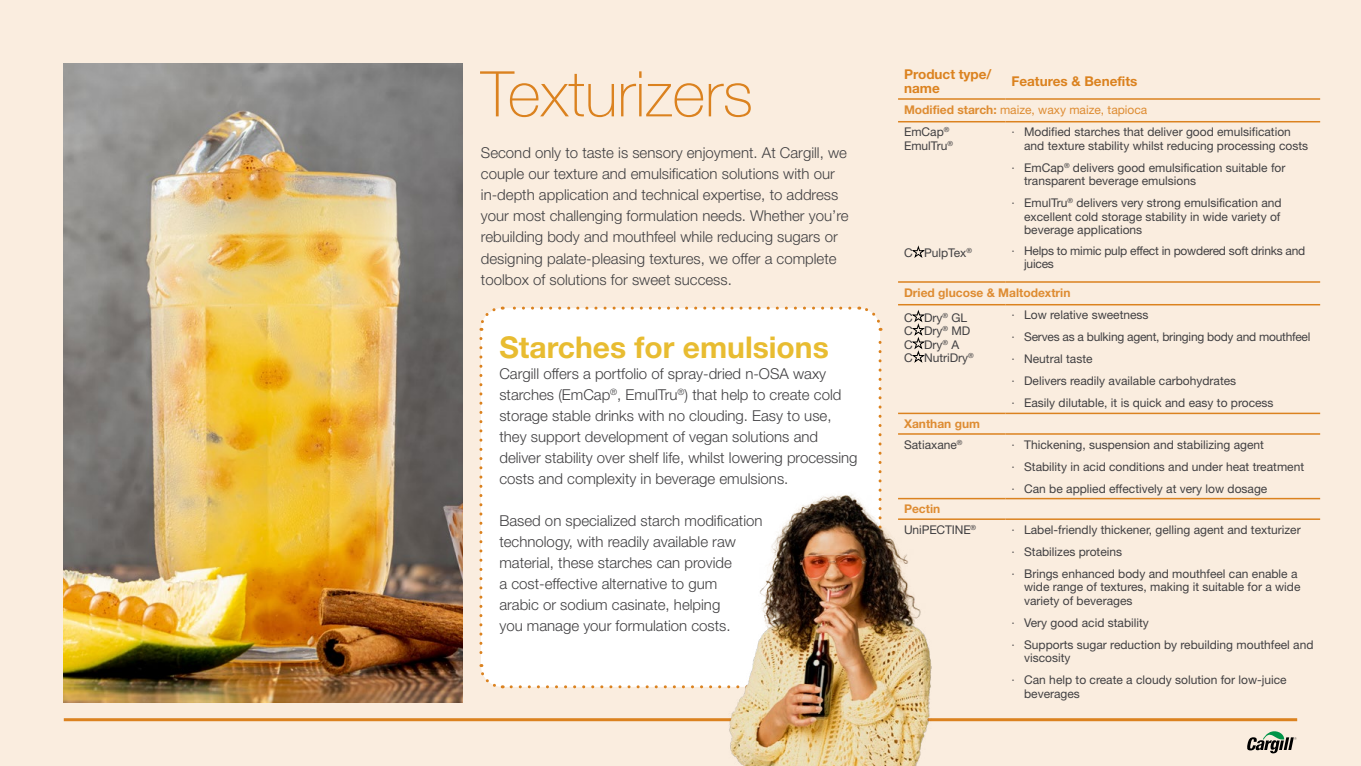
<style>
.page{position:relative;width:1361px;height:766px;background:#fff}
.page>*{position:absolute;margin:0;border:0;box-sizing:border-box;transform-origin:0 0}
.t1{font:100 63px "Helvetica Neue LT Std";color:#db821f}
.t2{font:700 30px "Helvetica Neue LT Std";color:#e8bc31}
.t3{font:300 15px/21px "Helvetica Neue LT Std";color:#414042}
.t4{font:700 13.5px/13.5px "Helvetica Neue LT Std";color:#db821f}
.t5{font:12px/22px "Helvetica Neue LT Std";color:#414042}
.t6{font:12px/13.5px "Helvetica Neue LT Std";letter-spacing:-.02em;color:#414042}
.t7{font:700 12px/24.9px "Helvetica Neue LT Std";color:#de8c32}
.t8{font:12px/22.6px "Helvetica Neue LT Std";color:#de8c32}
.s1{font-weight:700}
.s2{color:#414042}
.s3{font-weight:300}
.s4{font-weight:400;color:#414042}
.s5{font-weight:700;color:#de8c32}
</style>
<div class="page">
<div style="left:0;top:0;width:1361px;height:765px;background:#faeddf"></div>
<hr style="left:64px;top:718px;width:1233px;height:3px;background:#db821f">
<svg style="left:1247px;top:731px;width:49px;height:22px"></svg>
<img style="left:64px;top:64px;width:399px;height:638px">
<hr style="left:898px;top:98px;width:107px;height:2px;background:#db821f">
<hr style="left:1005px;top:98px;width:315px;height:2px;background:#db821f">
<hr style="left:898px;top:121px;width:107px;height:1px;background:#db821f">
<hr style="left:1005px;top:121px;width:315px;height:1px;background:#db821f">
<hr style="left:898px;top:412px;width:107px;height:2px;background:#db821f">
<hr style="left:1005px;top:412px;width:315px;height:2px;background:#db821f">
<hr style="left:898px;top:497px;width:107px;height:2px;background:#db821f">
<hr style="left:1005px;top:497px;width:315px;height:2px;background:#db821f">
<hr style="left:898px;top:281px;width:107px;height:2px;background:#db821f">
<hr style="left:1005px;top:281px;width:315px;height:2px;background:#db821f">
<hr style="left:898px;top:304px;width:107px;height:1px;background:#db821f">
<hr style="left:1005px;top:304px;width:315px;height:1px;background:#db821f">
<hr style="left:898px;top:433px;width:107px;height:1px;background:#db821f">
<hr style="left:1005px;top:433px;width:315px;height:1px;background:#db821f">
<hr style="left:898px;top:518px;width:107px;height:2px;background:#db821f">
<hr style="left:1005px;top:518px;width:315px;height:2px;background:#db821f">
<svg style="left:912px;top:246px;width:12px;height:11px"></svg>
<svg style="left:912px;top:310px;width:12px;height:52px"></svg>
<div style="left:481px;top:308px;width:399px;height:378px;background:#fff;border-radius:21px"></div>
<svg style="left:479px;top:338px;width:24px;height:351px"></svg>
<svg style="left:511px;top:685px;width:210px;height:4px"></svg>
<svg style="left:859px;top:306px;width:23px;height:184px"></svg>
<svg style="left:479px;top:306px;width:371px;height:25px"></svg>
<img style="left:722px;top:490px;width:222px;height:275px">
<h1 class="t1" style="left:481px;top:58px;width:274px">Texturizers</h1>
<p class="t3" style="left:481px;top:142px;width:369px">Second only to taste is sensory enjoyment. At Cargill, we couple our texture and emulsification solutions with our in-depth application and technical expertise, to address your most challenging formulation needs. Whether you’re rebuilding body and mouthfeel while reducing sugars or designing palate-pleasing textures, we offer a complete toolbox of solutions for sweet success.</p>
<h2 class="t2" style="left:499px;top:329px;width:331px">Starches for emulsions</h2>
<p class="t3" style="left:499px;top:363px;width:360px">Cargill offers a portfolio of spray-dried n-OSA waxy starches (EmCap<sup>®</sup>, EmulTru<sup>®</sup>) that help to create cold storage stable drinks with no clouding. Easy to use, they support development of vegan solutions and deliver stability over shelf life, whilst lowering processing costs and complexity in beverage emulsions.</p>
<p class="t3" style="left:499px;top:510px;width:265px">Based on specialized starch modification technology, with readily available raw material, these starches can provide<br>a cost-effective alternative to gum<br>arabic or sodium casinate, helping<br>you manage your formulation costs.</p>
<p class="t4" style="left:904px;top:68px;width:89px">Product type/ name</p>
<p class="t4" style="left:1011px;top:74px;width:128px">Features &amp; Benefits</p>
<p class="t8" style="left:904px;top:98px;width:245px"><span class="s1">Modified starch:</span> maize, waxy maize, tapioca<br><span class="s2">EmCap</span><sup>®</sup></p>
<p class="t5" style="left:904px;top:134px;width:50px">EmulTru<sup>®</sup></p>
<p class="t5" style="left:1024px;top:125px;width:286px;line-height:13.5px;text-indent:-13px"><span class="s3">∙</span> Modified starches that deliver good emulsification and texture stability whilst reducing processing costs</p>
<p class="t5" style="left:1024px;top:161px;width:263px;line-height:13.5px;text-indent:-13px"><span class="s3">∙</span> EmCap<sup>®</sup> delivers good emulsification suitable for transparent beverage emulsions</p>
<p class="t5" style="left:1024px;top:196px;width:259px;line-height:13.5px;text-align:justify;text-indent:-13px"><span class="s3">∙</span> EmulTru<sup>®</sup> delivers very strong emulsification and excellent cold storage stability in wide variety of beverage applications</p>
<p class="t5" style="left:904px;top:242px;width:70px">C PulpTex<sup>®</sup></p>
<p class="t6" style="left:1024px;top:244px;width:283px;text-indent:-13px"><span class="s3">∙</span> Helps to mimic pulp effect in powdered soft drinks and juices</p>
<p class="t7" style="left:904px;top:279px;width:168px">Dried glucose &amp; Maltodextrin<br><span class="s4">C Dry</span><sup>®</sup> <span class="s4">GL</span></p>
<p class="t5" style="left:904px;top:324px;width:71px;line-height:13.5px">C Dry<sup>®</sup> MD<br>C Dry<sup>®</sup> A<br>C NutriDry<sup>®</sup></p>
<p class="t5" style="left:1011px;top:304px;width:301px"><span class="s3">∙</span> Low relative sweetness<br><span class="s3">∙</span> Serves as a bulking agent, bringing body and mouthfeel <span class="s3">∙</span> Neutral taste<br><span class="s3">∙</span> Delivers readily available carbohydrates<br><span class="s3">∙</span> Easily dilutable, it is quick and easy to process</p>
<p class="t7" style="left:904px;top:413px;width:78px;line-height:20.5px">Xanthan gum<br><span class="s4">Satiaxane</span><sup>®</sup></p>
<p class="t5" style="left:904px;top:498px;width:74px;line-height:20.5px"><span class="s5">Pectin<br></span>UniPECTINE<sup>®</sup></p>
<p class="t5" style="left:1011px;top:433px;width:294px"><span class="s3">∙</span> Thickening, suspension and stabilizing agent<br><span class="s3">∙</span> Stability in acid conditions and under heat treatment <span class="s3">∙</span> Can be applied effectively at very low dosage</p>
<p class="t5" style="left:1011px;top:518px;width:291px"><span class="s3">∙</span> Label-friendly thickener, gelling agent and texturizer <span class="s3">∙</span> Stabilizes proteins<br><span class="s3">∙</span> Brings enhanced body and mouthfeel can enable a</p>
<p class="t5" style="left:1024px;top:580px;width:278px;line-height:13.5px">wide range of textures, making it suitable for a wide variety of beverages</p>
<p class="t5" style="left:1011px;top:611px;width:303px"><span class="s3">∙</span> Very good acid stability<br><span class="s3">∙</span> Supports sugar reduction by rebuilding mouthfeel and</p>
<p class="t5" style="left:1011px;top:646px;width:277px;text-indent:13px">viscosity<br><span class="s3">∙</span> Can help to create a cloudy solution for low-juice</p>
<p class="t5" style="left:1024px;top:682px;width:57px">beverages</p>
</div>
